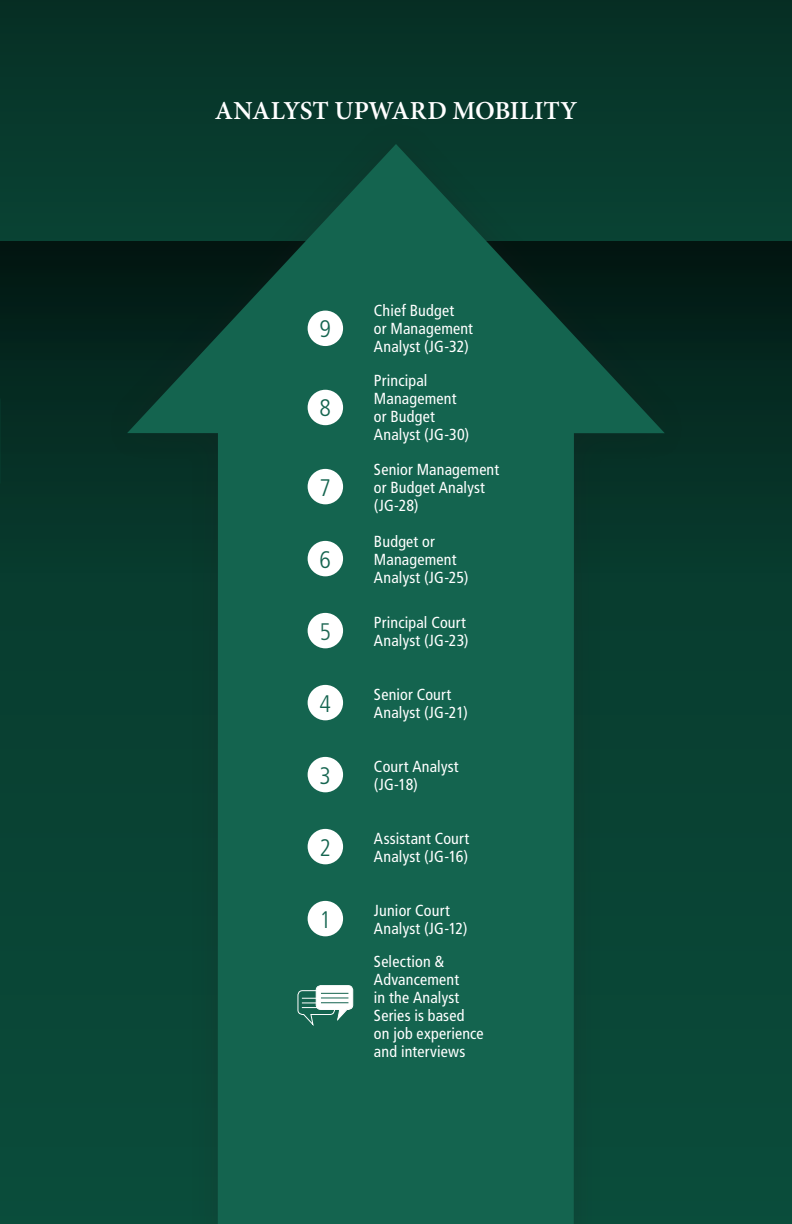
<style>
.page{position:relative;width:792px;height:1224px;background:#094435}
.page>*{position:absolute;margin:0;border:0;box-sizing:border-box;transform-origin:0 0}
.H2_-_White{font:600 26px "Minion Pro";color:#fff}
.P_-_White{font:300 condensed 24px "Frutiger LT Std";color:#14644f}
.P_-_White-2{font:300 condensed 24px "Frutiger LT Std";color:#216955}
.P_-_White-3{font:18px "Frutiger LT Std";letter-spacing:.005em;color:#fff}
.P_-_Arrow{font:condensed 16px/18px "Frutiger LT Std";letter-spacing:.015em;color:#fff}
</style>
<div class="page">
<div style="left:0;top:240px;width:792px;height:332px;background:#063127"></div>
<hr style="left:0;top:399px;width:1px;height:378px;background:#083d2f">
<svg style="left:0;top:0;width:792px;height:360px"></svg>
<div style="left:102px;top:117px;width:588px;height:1107px;background:#231f20;opacity:.25"></div>
<div style="left:218px;top:411px;width:356px;height:813px;background:#14644f"></div>
<svg style="left:127px;top:144px;width:538px;height:289px"></svg>
<div style="left:308px;top:311px;width:35px;height:35px;background:#fff;border-radius:50%"></div>
<div style="left:308px;top:390px;width:35px;height:35px;background:#fff;border-radius:50%"></div>
<div style="left:308px;top:469px;width:35px;height:35px;background:#fff;border-radius:50%"></div>
<div style="left:308px;top:541px;width:35px;height:35px;background:#fff;border-radius:50%"></div>
<div style="left:308px;top:613px;width:35px;height:35px;background:#fff;border-radius:50%"></div>
<div style="left:308px;top:685px;width:35px;height:35px;background:#fff;border-radius:50%"></div>
<div style="left:308px;top:757px;width:35px;height:35px;background:#fff;border-radius:50%"></div>
<div style="left:308px;top:829px;width:35px;height:35px;background:#fff;border-radius:50%"></div>
<div style="left:308px;top:901px;width:35px;height:35px;background:#fff;border-radius:50%"></div>
<svg style="left:297px;top:985px;width:57px;height:41px"></svg>
<p class="H2_-_White" style="left:215px;top:92px;width:364px">ANALYST UPWARD MOBILITY</p>
<p class="P_-_White-3" style="left:272px;top:104px;width:250px">ANALYST UPWARD MOBILITY</p>
<p class="P_-_White" style="left:320px;top:315px;width:13px">9</p>
<p class="P_-_White" style="left:320px;top:395px;width:13px">8</p>
<p class="P_-_White" style="left:320px;top:474px;width:13px">7</p>
<p class="P_-_White" style="left:320px;top:546px;width:13px">6</p>
<p class="P_-_Arrow" style="left:374px;top:302px;width:101px">Chief Budget<br>or Management<br>Analyst (JG-32)</p>
<p class="P_-_Arrow" style="left:374px;top:372px;width:97px">Principal<br>Management or Budget<br>Analyst (JG-30)</p>
<p class="P_-_Arrow" style="left:374px;top:460px;width:127px">Senior Management or Budget Analyst (JG-28)</p>
<p class="P_-_Arrow" style="left:374px;top:532px;width:96px">Budget or<br>Management<br>Analyst (JG-25)</p>
<p class="P_-_White-2" style="left:320px;top:618px;width:13px">5</p>
<p class="P_-_Arrow" style="left:374px;top:613px;width:96px">Principal Court<br>Analyst (JG-23)</p>
<p class="P_-_White" style="left:320px;top:690px;width:13px">4</p>
<p class="P_-_Arrow" style="left:374px;top:685px;width:95px">Senior Court<br>Analyst (JG-21)</p>
<p class="P_-_White" style="left:320px;top:762px;width:13px">3</p>
<p class="P_-_Arrow" style="left:374px;top:757px;width:86px">Court Analyst (JG-18)</p>
<p class="P_-_White" style="left:320px;top:834px;width:13px">2</p>
<p class="P_-_Arrow" style="left:374px;top:829px;width:97px">Assistant Court<br>Analyst (JG-16)</p>
<p class="P_-_White" style="left:320px;top:906px;width:13px">1</p>
<p class="P_-_Arrow" style="left:374px;top:901px;width:95px">Junior Court<br>Analyst (JG-12)</p>
<p class="P_-_Arrow" style="left:374px;top:952px;width:111px">Selection &amp;<br>Advancement<br>in the Analyst<br>Series is based on job experience and interviews</p>
</div>
